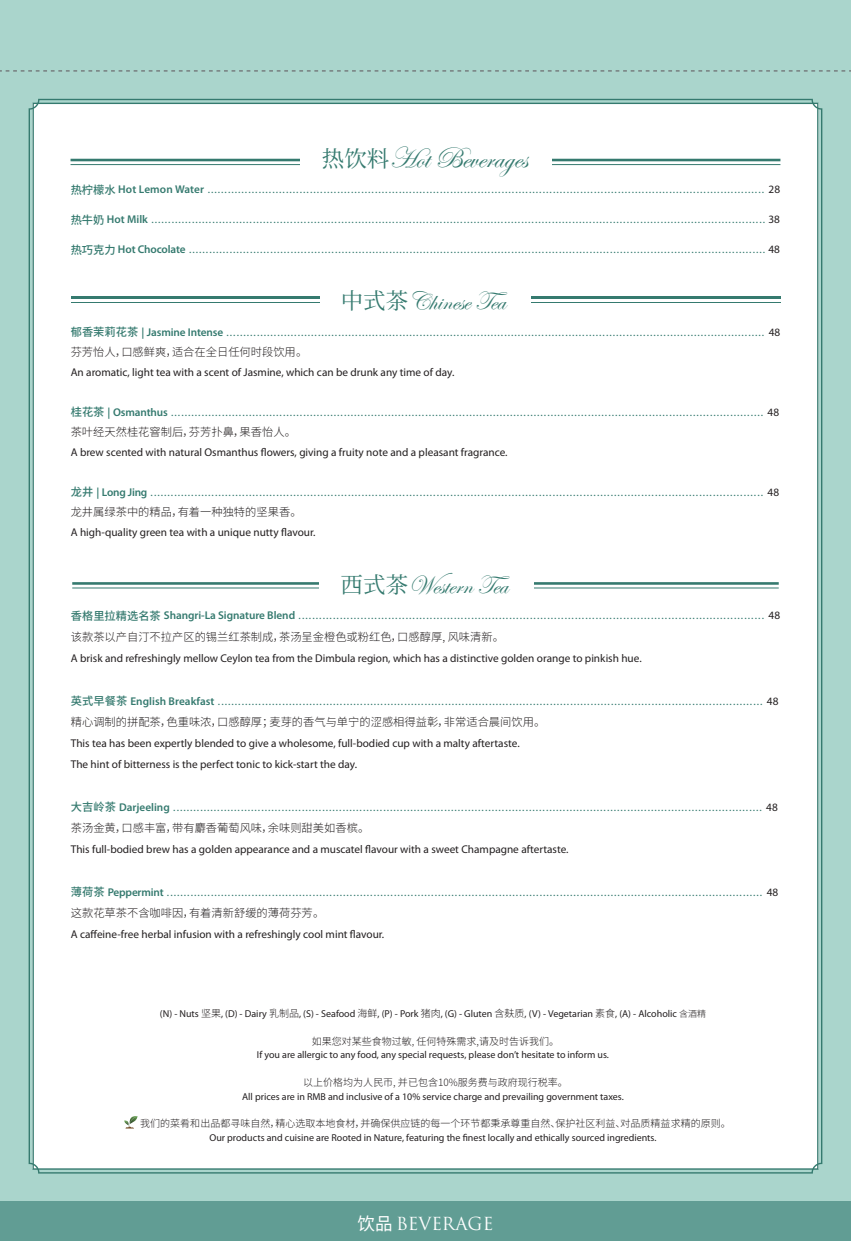
<style>
.page{position:relative;width:851px;height:1241px;background:#fff}
.page>*{position:absolute;margin:0;border:0;box-sizing:border-box;transform-origin:0 0}
.t1{font:30px "Edwardian Script ITC";color:#357a6f}
.t2{font:26.25px "Edwardian Script ITC";color:#357a6f}
.t3{font:17.5px "Trajan Pro 3";color:#fff}
.t4{font:11.25px "Myriad Pro";color:#357a6f}
.t5{font:11.25px/21.2px "Myriad Pro";color:#231f20}
.t6{font:300 11.25px "Source Han Sans CN";color:#231f20}
.t7{font:10px "Myriad Pro";color:#231f20}
.t8{font:300 10px "Source Han Sans CN";color:#231f20}
.s1{font-family:"Source Han Serif CN";font-size:22.5px}
.s2{font-family:"Source Han Sans CN";font-weight:500}
.s3{font-weight:600}
.s4{color:#231f20}
.s5{font-family:"Source Han Sans CN";font-weight:300}
.s6{font-family:"Source Han Sans CN";font-weight:300;font-size:9px}
.s7{font-family:"Source Han Sans CN"}
</style>
<div class="page">
<div style="left:0;top:0;width:850px;height:1201px;background:#aad5cc"></div>
<div style="left:0;top:1201px;width:850px;height:39px;background:#619d94"></div>
<svg style="left:0;top:70px;width:850px;height:1px"></svg>
<div style="left:29px;top:99px;width:793px;height:1074px;background:#fff"></div>
<svg style="left:124px;top:1115px;width:13px;height:13px"></svg>
<hr style="left:70px;top:164px;width:710px;height:1px;background:#357a6f">
<hr style="left:70px;top:159px;width:710px;height:2px;background:#357a6f">
<div style="left:300px;top:140px;width:251px;height:40px;background:#fff"></div>
<hr style="left:72px;top:587px;width:706px;height:1px;background:#357a6f">
<hr style="left:72px;top:582px;width:706px;height:2px;background:#357a6f">
<div style="left:319px;top:567px;width:214px;height:39px;background:#fff"></div>
<hr style="left:71px;top:302px;width:708px;height:1px;background:#357a6f">
<hr style="left:71px;top:296px;width:708px;height:3px;background:#357a6f">
<div style="left:320px;top:281px;width:211px;height:39px;background:#fff"></div>
<h1 class="t1" style="left:322px;top:142px;width:207px"><span class="s1">热饮料</span>Hot Beverages</h1>
<p class="t4" style="left:71px;top:183px;width:710px"><span class="s2">热柠檬水</span> <span class="s3">Hot Lemon Water</span> ................................................................................................................................................................... <span class="s4">28</span></p>
<p class="t4" style="left:71px;top:213px;width:710px"><span class="s2">热牛奶</span> <span class="s3">Hot Milk</span> ..................................................................................................................................................................................... <span class="s4">38</span></p>
<p class="t4" style="left:71px;top:243px;width:710px"><span class="s2">热巧克力</span> <span class="s3">Hot Chocolate</span> .......................................................................................................................................................................... <span class="s4">48</span></p>
<h2 class="t2" style="left:340px;top:287px;width:168px"><span class="s1">中式茶</span>Chinese Tea</h2>
<p class="t4" style="left:71px;top:325px;width:711px"><span class="s2">郁香茉莉花茶</span> <span class="s3">| Jasmine Intense</span> ............................................................................................................................................................... <span class="s4">48</span></p>
<p class="t6" style="left:71px;top:345px;width:238px">芬芳怡人，口感鲜爽，适合在全日任何时段饮用。</p>
<p class="t5" style="left:71px;top:361px;width:385px">An aromatic, light tea with a scent of Jasmine, which can be drunk any time of day.</p>
<p class="t4" style="left:71px;top:405px;width:709px"><span class="s2">桂花茶</span> <span class="s3">| Osmanthus</span> ............................................................................................................................................................................... <span class="s4">48</span></p>
<p class="t6" style="left:71px;top:425px;width:227px">茶叶经天然桂花窨制后，芬芳扑鼻，果香怡人。</p>
<p class="t5" style="left:71px;top:441px;width:438px">A brew scented with natural Osmanthus flowers, giving a fruity note and a pleasant fragrance.</p>
<p class="t4" style="left:71px;top:485px;width:709px"><span class="s2">龙井</span> <span class="s3">| Long Jing</span> .................................................................................................................................................................................... <span class="s4">48</span></p>
<p class="t6" style="left:71px;top:505px;width:232px">龙井属绿茶中的精品，有着一种独特的坚果香。</p>
<p class="t5" style="left:71px;top:521px;width:246px">A high-quality green tea with a unique nutty flavour.</p>
<h2 class="t2" style="left:340px;top:571px;width:170px"><span class="s1">西式茶</span>Western Tea</h2>
<p class="t4" style="left:71px;top:609px;width:710px"><span class="s2">香格里拉精选名茶</span> <span class="s3">Shangri-La Signature Blend</span> ....................................................................................................................................... <span class="s4">48</span></p>
<p class="t6" style="left:71px;top:630px;width:434px">该款茶以产自汀不拉产区的锡兰红茶制成，茶汤呈金橙色或粉红色，口感醇厚, 风味清新。</p>
<p class="t5" style="left:71px;top:647px;width:572px">A brisk and refreshingly mellow Ceylon tea from the Dimbula region, which has a distinctive golden orange to pinkish hue.</p>
<p class="t4" style="left:71px;top:694px;width:709px"><span class="s2">英式早餐茶</span> <span class="s3">English Breakfast</span> ................................................................................................................................................................. <span class="s4">48</span></p>
<p class="t6" style="left:71px;top:715px;width:476px">精心调制的拼配茶，色重味浓，口感醇厚；麦芽的香气与单宁的涩感相得益彰，非常适合晨间饮用。</p>
<p class="t5" style="left:71px;top:732px;width:450px">This tea has been expertly blended to give a wholesome, full-bodied cup with a malty aftertaste.<br>The hint of bitterness is the perfect tonic to kick-start the day.</p>
<p class="t4" style="left:71px;top:800px;width:708px"><span class="s2">大吉岭茶</span> <span class="s3">Darjeeling</span> .............................................................................................................................................................................. <span class="s4">48</span></p>
<p class="t6" style="left:71px;top:821px;width:300px">茶汤金黄，口感丰富，带有麝香葡萄风味，余味则甜美如香槟。</p>
<p class="t5" style="left:71px;top:839px;width:499px">This full-bodied brew has a golden appearance and a muscatel flavour with a sweet Champagne aftertaste.</p>
<p class="t4" style="left:71px;top:885px;width:708px"><span class="s2">薄荷茶</span> <span class="s3">Peppermint</span> ................................................................................................................................................................................ <span class="s4">48</span></p>
<p class="t6" style="left:71px;top:906px;width:255px">这款花草茶不含咖啡因，有着清新舒缓的薄荷芬芳。</p>
<p class="t5" style="left:71px;top:924px;width:315px">A caffeine-free herbal infusion with a refreshingly cool mint flavour.</p>
<p class="t7" style="left:160px;top:1008px;width:547px">(N) - Nuts <span class="s5">坚果</span>, (D) - Dairy <span class="s5">乳制品</span>, (S) - Seafood <span class="s5">海鲜</span>, (P) - Pork <span class="s5">猪肉</span>, (G) - Gluten <span class="s5">含麸质</span>, (V) - Vegetarian <span class="s5">素食</span>, (A) - Alcoholic <span class="s6">含酒精</span></p>
<p class="t8" style="left:312px;top:1035px;width:249px">如果您对某些食物过敏, 任何特殊需求,请及时告诉我们。</p>
<p class="t7" style="left:257px;top:1049px;width:353px">If you are allergic to any food, any special requests, please don’t hesitate to inform us.</p>
<p class="t8" style="left:303px;top:1076px;width:266px">以上价格均为人民币, 并已包含10%服务费与政府现行税率。</p>
<p class="t7" style="left:242px;top:1090px;width:383px">All prices are in RMB and inclusive of a 10% service charge and prevailing government taxes.</p>
<p class="t8" style="left:140px;top:1117px;width:592px">我们的菜肴和出品都寻味自然，精心选取本地食材，并确保供应链的每一个环节都秉承尊重自然、保护社区利益、对品质精益求精的原则。</p>
<p class="t7" style="left:209px;top:1131px;width:448px">Our products and cuisine are Rooted in Nature, featuring the finest locally and ethically sourced ingredients.</p>
<h3 class="t3" style="left:357px;top:1211px;width:137px"><span class="s7">饮品</span> BEVERAGE</h3>
</div>
